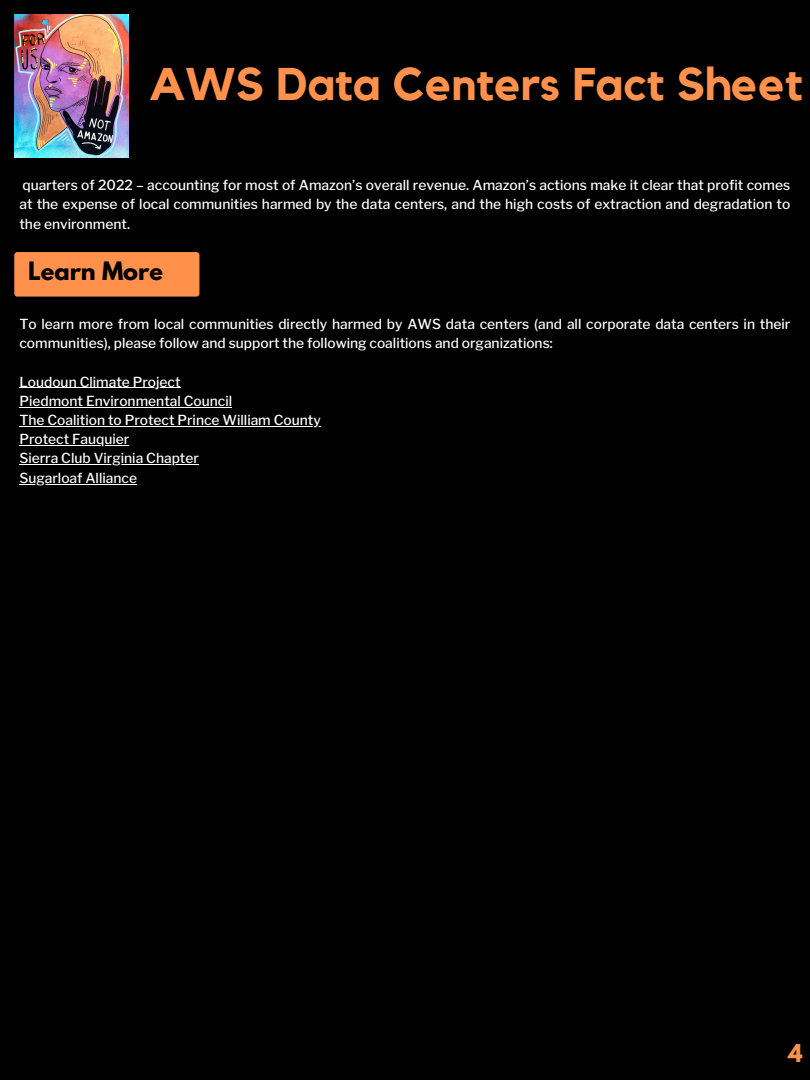
<style>
.page{position:relative;width:810px;height:1080px;background:#000}
.page>*{position:absolute;margin:0;border:0;box-sizing:border-box;transform-origin:0 0}
.t1{font:700 45.62px "Kollektif";color:#ff914d}
.t2{font:700 22.5px "League Spartan";color:#000}
.t3{font:700 21.88px "League Spartan";color:#ff914d}
.t4{font:500 13.75px/19.2px "Libre Franklin";color:#fff;text-align:justify}
</style>
<div class="page">
<img style="left:14px;top:14px;width:115px;height:144px">
<div style="left:14px;top:252px;width:185px;height:45px;background:#ff914d"></div>
<hr style="left:19px;top:387px;width:162px;height:1px;background:#fff">
<hr style="left:19px;top:407px;width:213px;height:1px;background:#fff">
<hr style="left:19px;top:426px;width:302px;height:1px;background:#fff">
<hr style="left:19px;top:445px;width:110px;height:1px;background:#fff">
<hr style="left:19px;top:464px;width:180px;height:1px;background:#fff">
<hr style="left:19px;top:484px;width:118px;height:1px;background:#fff">
<p class="t1" style="left:149px;top:63px;width:655px">AWS Data Centers Fact Sheet</p>
<p class="t4" style="left:19px;top:176px;width:772px">quarters of 2022 – accounting for most of Amazon’s overall revenue. Amazon’s actions make it clear that profit comes at the expense of local communities harmed by the data centers, and the high costs of extraction and degradation to the environment.</p>
<p class="t2" style="left:28px;top:260px;width:136px">Learn More</p>
<p class="t4" style="left:19px;top:314px;width:772px">To learn more from local communities directly harmed by AWS data centers (and all corporate data centers in their communities), please follow and support the following coalitions and organizations:</p>
<p class="t4" style="left:19px;top:372px;width:163px">Loudoun Climate Project</p>
<p class="t4" style="left:19px;top:391px;width:214px">Piedmont Environmental Council</p>
<p class="t4" style="left:19px;top:410px;width:303px">The Coalition to Protect Prince William County</p>
<p class="t4" style="left:19px;top:430px;width:111px">Protect Fauquier</p>
<p class="t4" style="left:19px;top:449px;width:181px">Sierra Club Virginia Chapter</p>
<p class="t4" style="left:19px;top:468px;width:119px">Sugarloaf Alliance</p>
<p class="t3" style="left:788px;top:1043px;width:16px">4</p>
</div>
